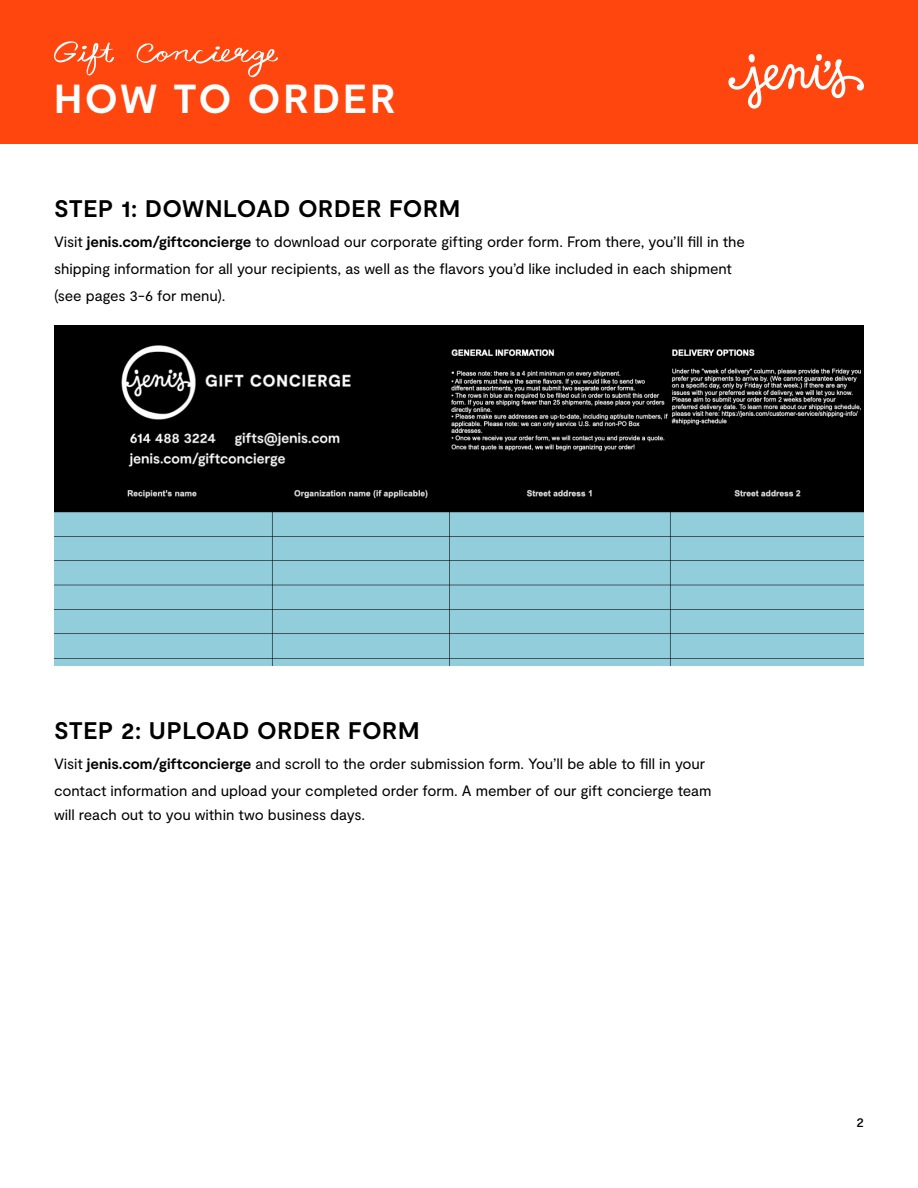
<style>
.page{position:relative;width:918px;height:1188px;background:#fff}
.page>*{position:absolute;margin:0;border:0;box-sizing:border-box;transform-origin:0 0}
.t1{font:700 40.5px "Moderat";letter-spacing:.07em;color:#fff}
.t2{font:700 24px "Moderat";letter-spacing:.025em;color:#000}
.t3{font:15px/27px "Moderat";letter-spacing:-.005em;color:#000}
.t4{font:500 13.5px "Moderat";color:#000}
.s1{font-weight:700}
</style>
<div class="page">
<div style="left:0;top:0;width:918px;height:144px;background:#ff460f"></div>
<svg style="left:728px;top:54px;width:136px;height:55px"></svg>
<img style="left:54px;top:325px;width:810px;height:341px">
<svg style="left:54px;top:41px;width:60px;height:35px"></svg>
<svg style="left:137px;top:43px;width:141px;height:34px"></svg>
<p class="t1" style="left:54px;top:75px;width:343px">HOW TO ORDER</p>
<p class="t2" style="left:54px;top:195px;width:408px">STEP 1: DOWNLOAD ORDER FORM</p>
<p class="t3" style="left:54px;top:229px;width:693px">Visit <span class="s1">jenis.com/giftconcierge</span> to download our corporate gifting order form. From there, you’ll fill in the shipping information for all your recipients, as well as the flavors you’d like included in each shipment (see pages 3-6 for menu).</p>
<p class="t2" style="left:54px;top:717px;width:367px">STEP 2: UPLOAD ORDER FORM</p>
<p class="t3" style="left:54px;top:751px;width:659px">Visit <span class="s1">jenis.com/giftconcierge</span> and scroll to the order submission form. You’ll be able to fill in your contact information and upload your completed order form. A member of our gift concierge team</p>
<p class="t3" style="left:54px;top:802px;width:313px">will reach out to you within two business days.</p>
<p class="t4" style="left:857px;top:1114px;width:9px">2</p>
</div>
